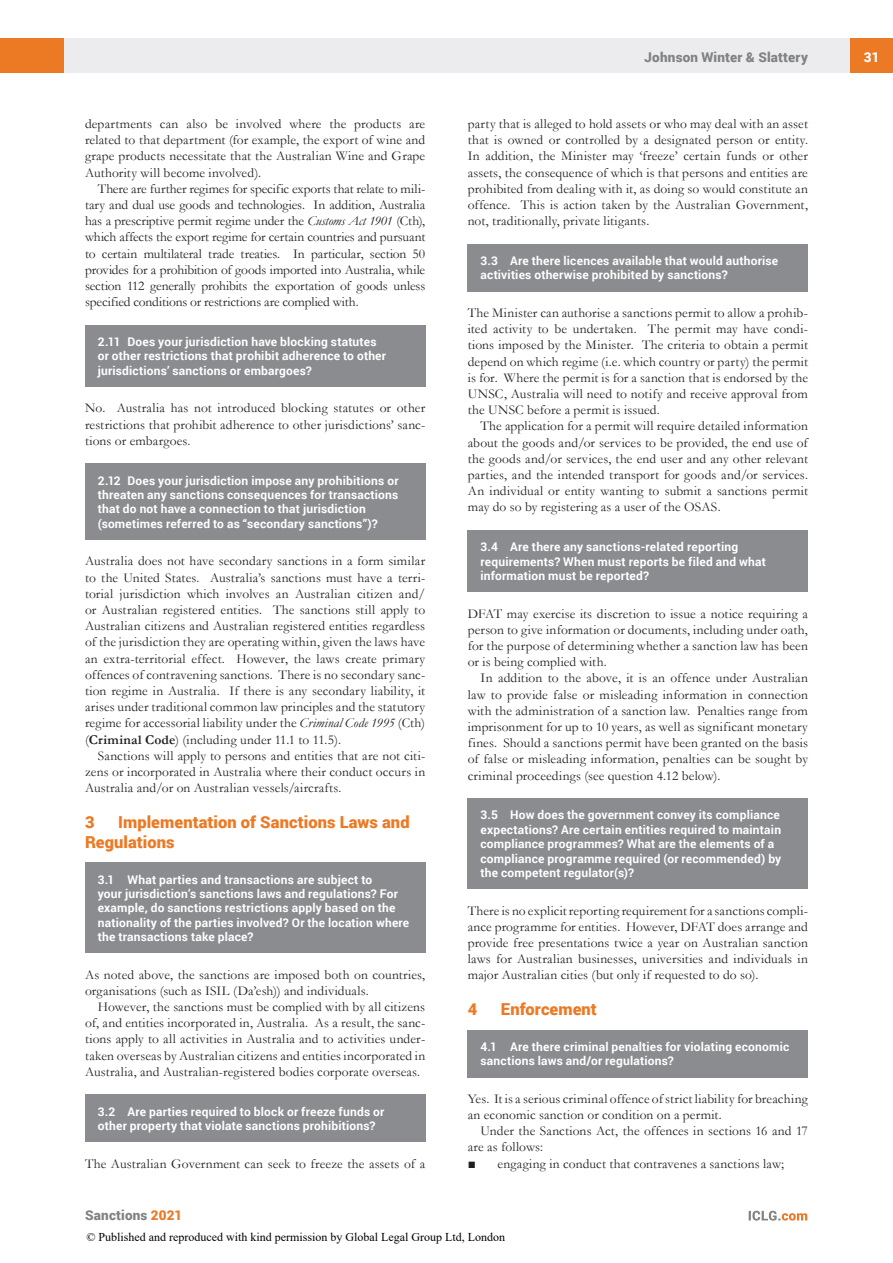
<style>
.page{position:relative;width:893px;height:1263px;background:#fff}
.page>*{position:absolute;margin:0;border:0;box-sizing:border-box;transform-origin:0 0}
.t1{font:900 16.5px/19.8px "Roboto";letter-spacing:.005em;color:#ec7923}
.t2{font:13.5px/16.2px "Garamond";letter-spacing:.01em;color:#231f20;text-align:justify}
.t3{font:900 13.5px "Roboto";letter-spacing:.015em;color:#808285}
.t4{font:900 13.5px "Roboto";color:#fff}
.t5{font:700 12px/14.4px "Roboto";letter-spacing:.015em;color:#fff}
.t6{font:12px "Times New Roman";color:#000}
.s1{font-style:italic}
.s2{font-weight:700}
.s3{color:#ec7923}
</style>
<div class="page">
<div style="left:64px;top:38px;width:786px;height:34px;background:#ececee"></div>
<div style="left:850px;top:38px;width:43px;height:34px;background:#ec7923"></div>
<div style="left:0;top:38px;width:64px;height:34px;background:#ec7923"></div>
<svg style="left:749px;top:1211px;width:58px;height:9px"></svg>
<div style="left:468px;top:244px;width:340px;height:47px;background:#8a8c8f"></div>
<div style="left:468px;top:530px;width:340px;height:62px;background:#8a8c8f"></div>
<div style="left:468px;top:798px;width:340px;height:91px;background:#8a8c8f"></div>
<div style="left:468px;top:1030px;width:340px;height:47px;background:#8a8c8f"></div>
<div style="left:85px;top:325px;width:340px;height:62px;background:#8a8c8f"></div>
<div style="left:85px;top:463px;width:340px;height:77px;background:#8a8c8f"></div>
<div style="left:85px;top:862px;width:340px;height:91px;background:#8a8c8f"></div>
<div style="left:85px;top:1095px;width:340px;height:47px;background:#8a8c8f"></div>
<p class="t2" style="left:85px;top:115px;width:342px">departments can also be involved where the products are related to that department (for example, the export of wine and grape products necessitate that the Australian Wine and Grape Authority will become involved).</p>
<p class="t2" style="left:85px;top:180px;width:342px;text-indent:13px">There are further regimes for specific exports that relate to mili&shy;tary and dual use goods and technologies. In addition, Australia has a prescriptive permit regime under the <span class="s1">Customs Act 1901</span> (Cth), which affects the export regime for certain countries and pursuant to certain multilateral trade treaties. In particular, section 50 provides for a prohibition of goods imported into Australia, while section 112 generally prohibits the exportation of goods unless specified conditions or restrictions are complied with.</p>
<p class="t5" style="left:98px;top:334px;width:290px">2.11 Does your jurisdiction have blocking statutes or other restrictions that prohibit adherence to other jurisdictions’ sanctions or embargoes?</p>
<p class="t2" style="left:85px;top:400px;width:342px">No. Australia has not introduced blocking statutes or other restrictions that prohibit adherence to other jurisdictions’ sanc&shy;tions or embargoes.</p>
<p class="t5" style="left:98px;top:473px;width:302px">2.12 Does your jurisdiction impose any prohibitions or threaten any sanctions consequences for transactions that do not have a connection to that jurisdiction (sometimes referred to as “secondary sanctions”)?</p>
<p class="t2" style="left:85px;top:553px;width:342px">Australia does not have secondary sanctions in a form similar to the United States. Australia’s sanctions must have a terri&shy;torial jurisdiction which involves an Australian citizen and/ or Australian registered entities. The sanctions still apply to Australian citizens and Australian registered entities regardless of the jurisdiction they are operating within, given the laws have an extra-territorial effect. However, the laws create primary offences of contravening sanctions. There is no secondary sanc&shy;tion regime in Australia. If there is any secondary liability, it arises under traditional common law principles and the statutory regime for accessorial liability under the <span class="s1">Criminal Code 1995</span> (Cth) (<span class="s2">Criminal Code</span>) (including under 11.1 to 11.5).</p>
<p class="t2" style="left:85px;top:747px;width:342px;text-indent:13px">Sanctions will apply to persons and entities that are not citi&shy;zens or incorporated in Australia where their conduct occurs in Australia and/or on Australian vessels/aircrafts.</p>
<p class="t1" style="left:85px;top:812px;width:11px">3</p>
<p class="t1" style="left:85px;top:812px;width:326px;text-indent:33px">Implementation of Sanctions Laws and<br>Regulations</p>
<p class="t5" style="left:98px;top:872px;width:313px">3.1 What parties and transactions are subject to<br>your jurisdiction’s sanctions laws and regulations? For example, do sanctions restrictions apply based on the nationality of the parties involved? Or the location where the transactions take place?</p>
<p class="t2" style="left:85px;top:966px;width:342px">As noted above, the sanctions are imposed both on countries, organisations (such as ISIL (Da’esh)) and individuals.</p>
<p class="t2" style="left:85px;top:998px;width:342px;text-indent:13px">However, the sanctions must be complied with by all citizens of, and entities incorporated in, Australia. As a result, the sanc&shy;tions apply to all activities in Australia and to activities under&shy;taken overseas by Australian citizens and entities incorporated in Australia, and Australian-registered bodies corporate overseas.</p>
<p class="t5" style="left:98px;top:1104px;width:288px">3.2 Are parties required to block or freeze funds or other property that violate sanctions prohibitions?</p>
<p class="t2" style="left:85px;top:1155px;width:342px">The Australian Government can seek to freeze the assets of a</p>
<p class="t3" style="left:85px;top:1206px;width:99px">Sanctions <span class="s3">2021</span></p>
<p class="t3" style="left:644px;top:48px;width:165px">Johnson Winter &amp; Slattery</p>
<p class="t4" style="left:864px;top:48px;width:17px">31</p>
<p class="t2" style="left:468px;top:115px;width:342px">party that is alleged to hold assets or who may deal with an asset that is owned or controlled by a designated person or entity.<br>In addition, the Minister may ‘freeze’ certain funds or other assets, the consequence of which is that persons and entities are prohibited from dealing with it, as doing so would constitute an offence. This is action taken by the Australian Government, not, traditionally, private litigants.</p>
<p class="t5" style="left:480px;top:253px;width:299px">3.3 Are there licences available that would authorise activities otherwise prohibited by sanctions?</p>
<p class="t2" style="left:468px;top:304px;width:342px">The Minister can authorise a sanctions permit to allow a prohib&shy;ited activity to be undertaken. The permit may have condi&shy;tions imposed by the Minister. The criteria to obtain a permit depend on which regime (i.e. which country or party) the permit is for. Where the permit is for a sanction that is endorsed by the UNSC, Australia will need to notify and receive approval from the UNSC before a permit is issued.</p>
<p class="t2" style="left:468px;top:418px;width:342px;text-indent:13px">The application for a permit will require detailed information about the goods and/or services to be provided, the end use of the goods and/or services, the end user and any other relevant parties, and the intended transport for goods and/or services.<br>An individual or entity wanting to submit a sanctions permit may do so by registering as a user of the OSAS.</p>
<p class="t5" style="left:480px;top:539px;width:287px">3.4 Are there any sanctions-related reporting requirements? When must reports be filed and what information must be reported?</p>
<p class="t2" style="left:468px;top:605px;width:342px">DFAT may exercise its discretion to issue a notice requiring a person to give information or documents, including under oath, for the purpose of determining whether a sanction law has been or is being complied with.</p>
<p class="t2" style="left:468px;top:670px;width:342px;text-indent:13px">In addition to the above, it is an offence under Australian law to provide false or misleading information in connection with the administration of a sanction law. Penalties range from imprisonment for up to 10 years, as well as significant monetary fines. Should a sanctions permit have been granted on the basis of false or misleading information, penalties can be sought by criminal proceedings (see question 4.12 below).</p>
<p class="t5" style="left:480px;top:807px;width:302px">3.5 How does the government convey its compliance expectations? Are certain entities required to maintain compliance programmes? What are the elements of a compliance programme required (or recommended) by the competent regulator(s)?</p>
<p class="t2" style="left:468px;top:902px;width:342px">There is no explicit reporting requirement for a sanctions compli&shy;ance programme for entities. However, DFAT does arrange and provide free presentations twice a year on Australian sanction laws for Australian businesses, universities and individuals in major Australian cities (but only if requested to do so).</p>
<p class="t1" style="left:468px;top:999px;width:11px">4</p>
<p class="t1" style="left:501px;top:999px;width:98px">Enforcement</p>
<p class="t5" style="left:480px;top:1039px;width:310px">4.1 Are there criminal penalties for violating economic sanctions laws and/or regulations?</p>
<p class="t2" style="left:468px;top:1090px;width:342px">Yes. It is a serious criminal offence of strict liability for breaching an economic sanction or condition on a permit.</p>
<p class="t2" style="left:468px;top:1122px;width:342px;text-indent:13px">Under the Sanctions Act, the offences in sections 16 and 17 are as follows:</p>
<p class="t2" style="left:468px;top:1155px;width:318px">■ engaging in conduct that contravenes a sanctions law;</p>
<p class="t6" style="left:86px;top:1229px;width:420px">© Published and reproduced with kind permission by Global Legal Group Ltd, London</p>
</div>
